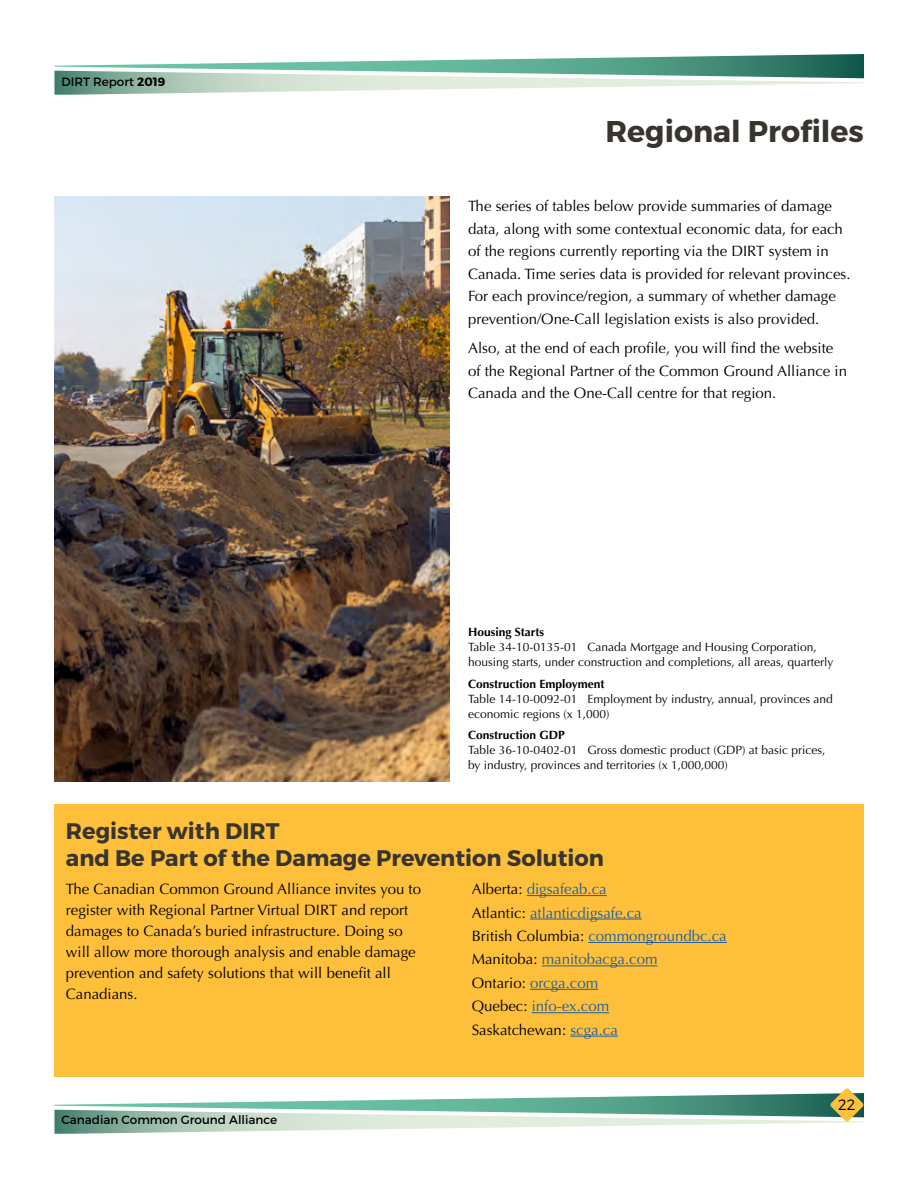
<style>
.page{position:relative;width:918px;height:1188px;background:#fff}
.page>*{position:absolute;margin:0;border:0;box-sizing:border-box;transform-origin:0 0}
.t1{font:700 30px "Montserrat";color:#38352f}
.t2{font:700 22.5px/27px "Montserrat";color:#38352f}
.t3{font:15px/22.5px "Optima";color:#000}
.t4{font:15px/23.4px "Optima";color:#215e9e}
.t5{font:300 15px "Montserrat";color:#000}
.t6{font:12px/15px "Optima";color:#000}
.t7{font:700 12px "Optima";color:#000}
.t8{font:12px "Montserrat";color:#000}
.s1{font-weight:700}
.s2{color:#000}
</style>
<div class="page">
<svg style="left:54px;top:54px;width:810px;height:41px"></svg>
<svg style="left:54px;top:1088px;width:810px;height:46px"></svg>
<img style="left:54px;top:197px;width:396px;height:585px">
<div style="left:54px;top:805px;width:810px;height:272px;background:#fec03b"></div>
<hr style="left:527px;top:895px;width:80px;height:1px;background:#215e9e">
<hr style="left:530px;top:919px;width:112px;height:1px;background:#215e9e">
<hr style="left:588px;top:942px;width:139px;height:1px;background:#215e9e">
<hr style="left:542px;top:966px;width:116px;height:1px;background:#215e9e">
<hr style="left:530px;top:989px;width:68px;height:1px;background:#215e9e">
<hr style="left:532px;top:1012px;width:77px;height:1px;background:#215e9e">
<hr style="left:570px;top:1036px;width:48px;height:1px;background:#215e9e">
<p class="t8" style="left:61px;top:74px;width:105px">DIRT Report <span class="s1">2019</span></p>
<h1 class="t1" style="left:605px;top:113px;width:260px">Regional Profiles</h1>
<p class="t3" style="left:468px;top:195px;width:384px">The series of tables below provide summaries of damage data, along with some contextual economic data, for each of the regions currently reporting via the DIRT system in Canada. Time series data is provided for relevant provinces.<br>For each province/region, a summary of whether damage prevention/One-Call legislation exists is also provided.</p>
<p class="t3" style="left:468px;top:337px;width:381px">Also, at the end of each profile, you will find the website of the Regional Partner of the Common Ground Alliance in<br>Canada and the One-Call centre for that region.</p>
<p class="t7" style="left:468px;top:625px;width:78px">Housing Starts</p>
<p class="t6" style="left:468px;top:639px;width:367px">Table 34-10-0135-01 Canada Mortgage and Housing Corporation, housing starts, under construction and completions, all areas, quarterly</p>
<p class="t7" style="left:468px;top:676px;width:138px">Construction Employment</p>
<p class="t6" style="left:468px;top:691px;width:366px">Table 14-10-0092-01 Employment by industry, annual, provinces and economic regions (x 1,000)</p>
<p class="t7" style="left:468px;top:728px;width:98px">Construction GDP</p>
<p class="t6" style="left:468px;top:743px;width:359px">Table 36-10-0402-01 Gross domestic product (GDP) at basic prices, by industry, provinces and territories (x 1,000,000)</p>
<h2 class="t2" style="left:66px;top:818px;width:540px">Register with DIRT<br>and Be Part of the Damage Prevention Solution</h2>
<p class="t3" style="left:66px;top:879px;width:357px;line-height:21px">The Canadian Common Ground Alliance invites you to register with Regional Partner Virtual DIRT and report damages to Canada’s buried infrastructure. Doing so will allow more thorough analysis and enable damage prevention and safety solutions that will benefit all Canadians.</p>
<p class="t4" style="left:472px;top:878px;width:257px"><span class="s2">Alberta:</span> digsafeab.ca<br><span class="s2">Atlantic:</span> atlanticdigsafe.ca<br><span class="s2">British Columbia:</span> commongroundbc.ca<br><span class="s2">Manitoba:</span> manitobacga.com<br><span class="s2">Ontario:</span> orcga.com<br><span class="s2">Quebec:</span> info-ex.com<br><span class="s2">Saskatchewan:</span> scga.ca</p>
<p class="t8" style="left:62px;top:1113px;width:217px">Canadian Common Ground Alliance</p>
<p class="t5" style="left:838px;top:1096px;width:19px">22</p>
</div>
